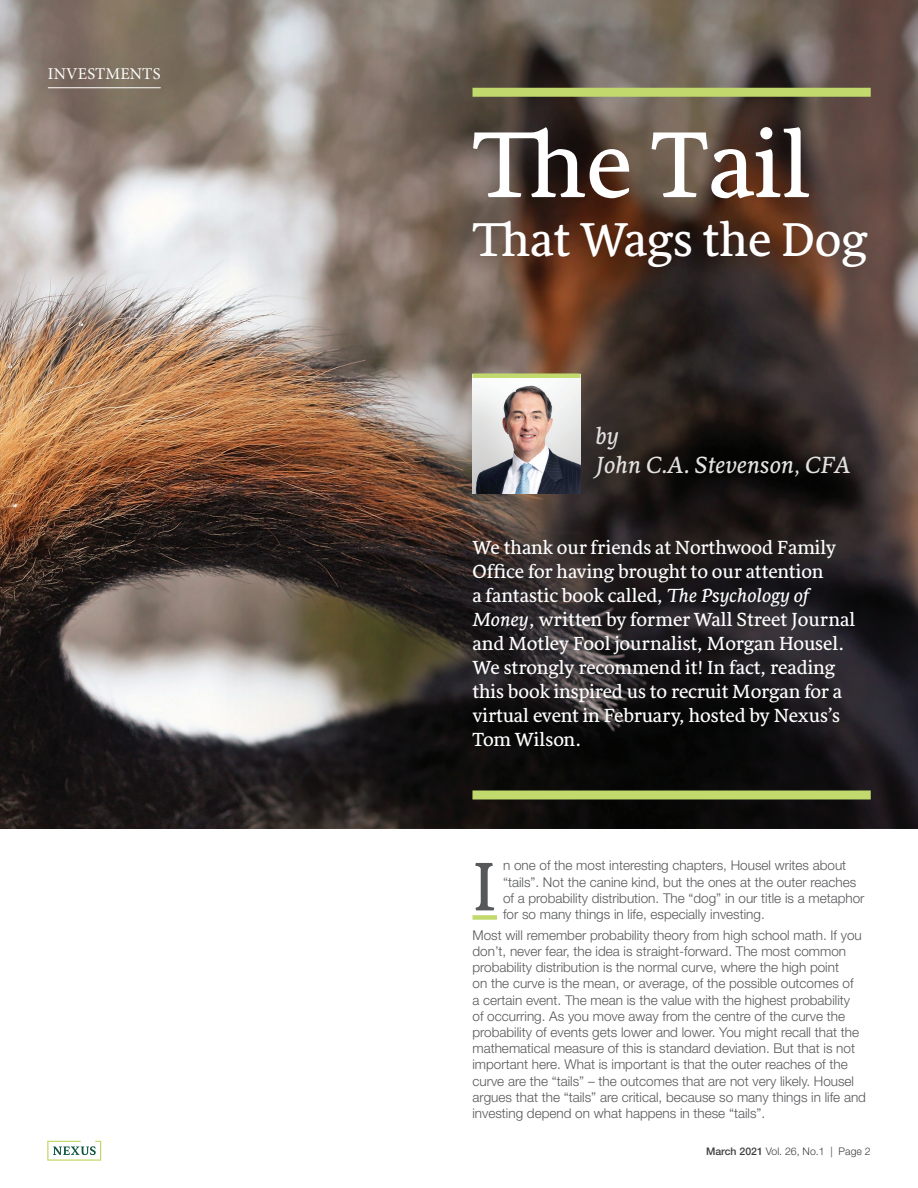
<style>
.page{position:relative;width:918px;height:1188px;background:#fff}
.page>*{position:absolute;margin:0;border:0;box-sizing:border-box;transform-origin:0 0}
.t1{font:96px "Sirba";color:#fff}
.t2{font:70.5px "Sirba";color:#57585a}
.t3{font:48.75px "Sirba";color:#fff}
.t4{font:italic 24px/28.8px "Sirba";color:#e3e2e0}
.t5{font:19.5px/24px "Sirba";color:#fff}
.t6{font:16.5px "Minion Pro";letter-spacing:.01em;color:#fff}
.t7{font:300 13.5px/16.2px "Helvetica Neue LT Std";color:#57585a}
.t8{font:300 10.5px "Helvetica Neue LT Std";color:#3e3e3f}
.s1{font-style:italic}
.s2{font-weight:500}
</style>
<div class="page">
<svg style="left:47px;top:1141px;width:54px;height:20px"></svg>
<img style="left:0;top:0;width:918px;height:828px">
<hr style="left:48px;top:87px;width:113px;height:1px;background:#fff">
<div style="left:472px;top:88px;width:399px;height:9px;background:#c2da6d"></div>
<div style="left:472px;top:790px;width:399px;height:9px;background:#c2da6d"></div>
<div style="left:472px;top:915px;width:25px;height:5px;background:#c2da6d"></div>
<img style="left:472px;top:378px;width:108px;height:116px">
<div style="left:472px;top:373px;width:108px;height:5px;background:#c2da6d"></div>
<p class="t6" style="left:48px;top:62px;width:114px">INVESTMENTS</p>
<h1 class="t1" style="left:472px;top:95px;width:340px">The Tail</h1>
<h3 class="t3" style="left:472px;top:204px;width:397px">That Wags the Dog</h3>
<h3 class="t4" style="left:596px;top:419px;width:256px">by<br>John C.A. Stevenson, CFA</h3>
<p class="t5" style="left:472px;top:536px;width:384px">We thank our friends at Northwood Family Office for having brought to our attention<br>a fantastic book called, <span class="s1">The Psychology of Money</span>, written by former Wall Street Journal and Motley Fool journalist, Morgan Housel.<br>We strongly recommend it! In fact, reading this book inspired us to recruit Morgan for a virtual event in February, hosted by Nexus’s Tom Wilson.</p>
<p class="t7" style="left:503px;top:857px;width:363px">n one of the most interesting chapters, Housel writes about “tails”. Not the canine kind, but the ones at the outer reaches of a probability distribution. The “dog” in our title is a metaphor for so many things in life, especially investing.</p>
<p class="t7" style="left:472px;top:927px;width:395px">Most will remember probability theory from high school math. If you don’t, never fear, the idea is straight-forward. The most common probability distribution is the normal curve, where the high point<br>on the curve is the mean, or average, of the possible outcomes of<br>a certain event. The mean is the value with the highest probability<br>of occurring. As you move away from the centre of the curve the probability of events gets lower and lower. You might recall that the mathematical measure of this is standard deviation. But that is not important here. What is important is that the outer reaches of the curve are the “tails” – the outcomes that are not very likely. Housel argues that the “tails” are critical, because so many things in life and investing depend on what happens in these “tails”.</p>
<h2 class="t2" style="left:472px;top:835px;width:26px">I</h2>
<p class="t8" style="left:706px;top:1145px;width:166px"><span class="s2">March 2021</span> Vol. 26, No.1 | Page 2</p>
</div>
